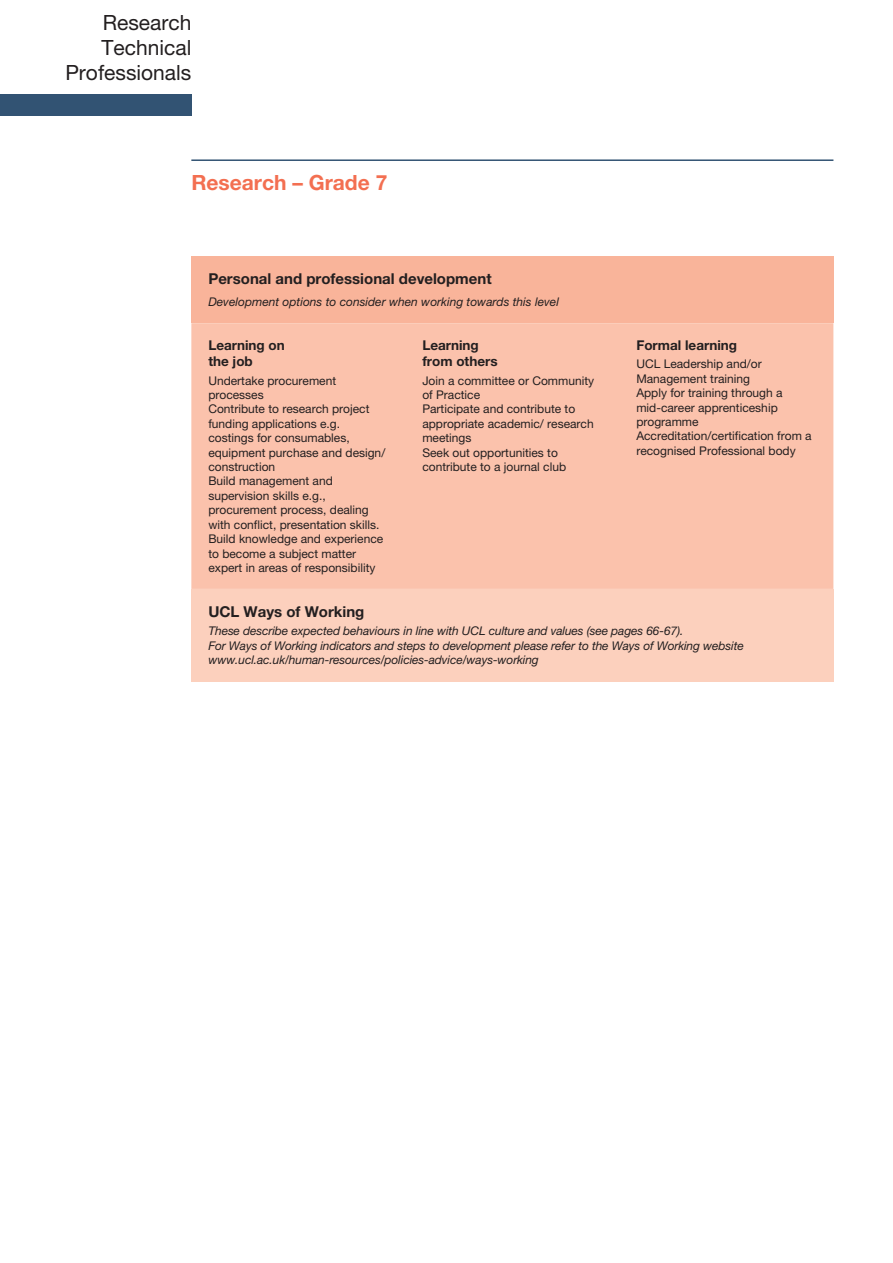
<style>
.page{position:relative;width:893px;height:1263px;background:#fff}
.page>*{position:absolute;margin:0;border:0;box-sizing:border-box;transform-origin:0 0}
.t1{font:21px/25.2px "Helvetica Neue";color:#231f20;text-align:right}
.t2{font:700 21px "Helvetica Neue";color:#f36f51}
.t3{font:700 15px "Helvetica Neue";color:#231f20}
.t4{font:700 13.5px/16.2px "Helvetica Neue";color:#231f20}
.t5{font:12px/14.4px "Helvetica Neue";color:#231f20}
.t6{font:12px/14.4px "Helvetica Neue Italic 2";letter-spacing:-.01em;color:#231f20}
</style>
<div class="page">
<hr style="left:191px;top:159px;width:642px;height:2px;background:#325373">
<div style="left:191px;top:256px;width:642px;height:67px;background:#f9b49a"></div>
<div style="left:191px;top:323px;width:642px;height:266px;background:#fbc2ac"></div>
<div style="left:191px;top:589px;width:642px;height:92px;background:#fcd0bd"></div>
<div style="left:0;top:95px;width:191px;height:21px;background:#325373"></div>
<h1 class="t1" style="left:65px;top:9px;width:127px">Research<br>Technical<br>Professionals</h1>
<h1 class="t2" style="left:191px;top:169px;width:198px">Research – Grade 7</h1>
<p class="t3" style="left:208px;top:269px;width:285px">Personal and professional development</p>
<p class="t6" style="left:208px;top:294px;width:352px">Development options to consider when working towards this level</p>
<p class="t4" style="left:208px;top:337px;width:78px">Learning on the job</p>
<p class="t5" style="left:208px;top:373px;width:178px">Undertake procurement processes<br>Contribute to research project funding applications e.g. costings for consumables, equipment purchase and design/ construction<br>Build management and supervision skills e.g., procurement process, dealing with conflict, presentation skills.<br>Build knowledge and experience to become a subject matter expert in areas of responsibility</p>
<p class="t4" style="left:422px;top:337px;width:77px">Learning from others</p>
<p class="t5" style="left:422px;top:373px;width:173px">Join a committee or Community of Practice<br>Participate and contribute to appropriate academic/ research meetings<br>Seek out opportunities to contribute to a journal club</p>
<p class="t4" style="left:636px;top:337px;width:102px">Formal learning</p>
<p class="t5" style="left:636px;top:357px;width:177px">UCL Leadership and/or<br>Management training<br>Apply for training through a mid-career apprenticeship programme<br>Accreditation/certification from a recognised Professional body</p>
<p class="t3" style="left:208px;top:602px;width:158px">UCL Ways of Working</p>
<p class="t6" style="left:208px;top:624px;width:537px">These describe expected behaviours in line with UCL culture and values (see pages 66-67).<br>For Ways of Working indicators and steps to development please refer to the Ways of Working website www.ucl.ac.uk/human-resources/policies-advice/ways-working</p>
</div>
